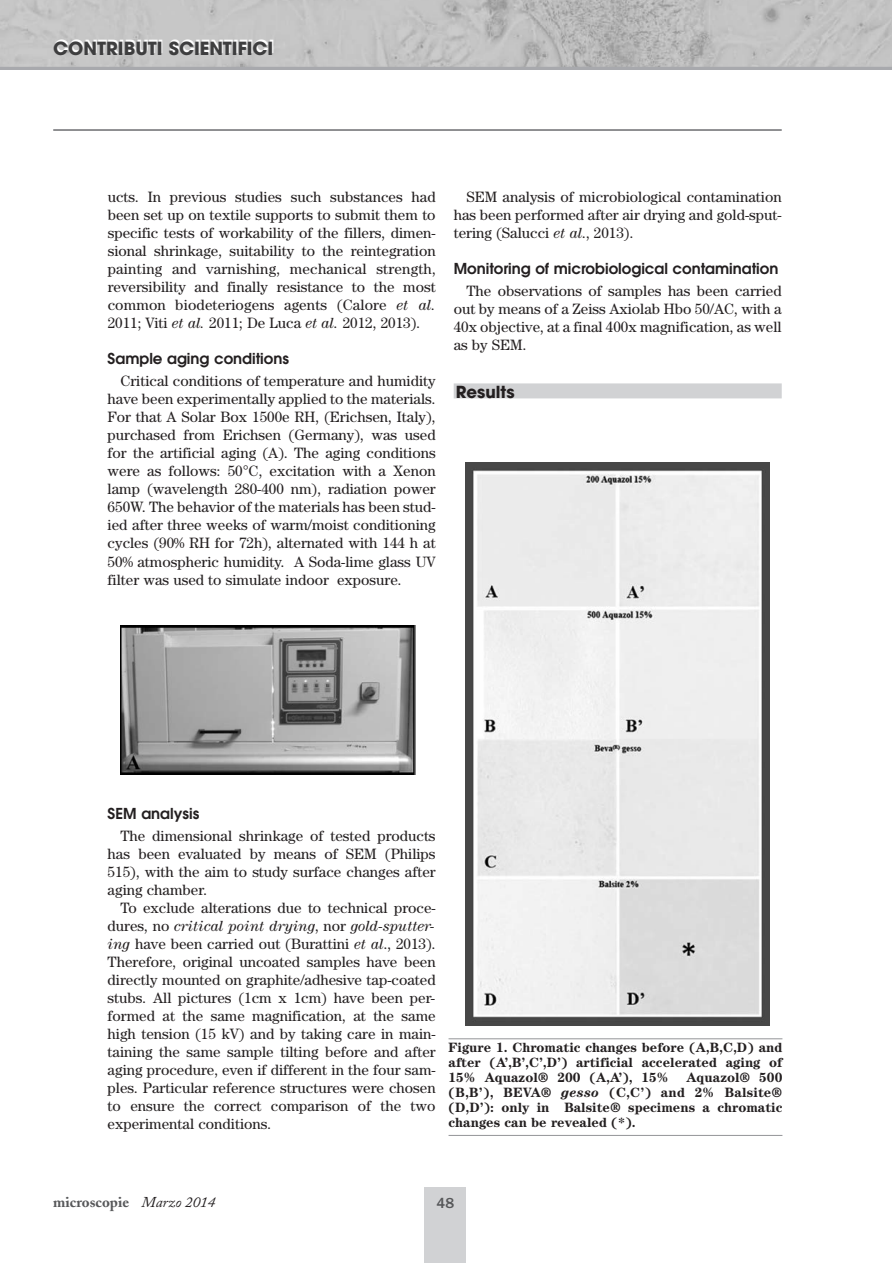
<style>
.page{position:relative;width:892px;height:1263px;background:#fff}
.page>*{position:absolute;margin:0;border:0;box-sizing:border-box;transform-origin:0 0}
.t1{font:700 18px "Avant Garde";color:#3e3e3f}
.t2{font:700 16.5px "Avant Garde";color:#231f20}
.t3{font:15px/18px "Century";color:#231f20;text-align:justify}
.t4{font:600 15px "Avant Garde";color:#231f20}
.t5{font:700 15px "Adobe Caslon";color:#57585a}
.t6{font:500 15px "Franklin Gothic";color:#57585a}
.t7{font:700 13.5px/15px "Century";color:#231f20;text-align:justify}
.s1{font-style:italic}
.s2{font-weight:400;font-style:italic;color:#231f20}
</style>
<div class="page">
<div style="left:454px;top:383px;width:328px;height:15px;background:#d1d2d4"></div>
<img style="left:120px;top:625px;width:296px;height:149px">
<img style="left:0;top:0;width:892px;height:67px">
<hr style="left:448px;top:1038px;width:334px;height:1px;background:#939598">
<hr style="left:448px;top:1135px;width:334px;height:1px;background:#939598">
<hr style="left:0;top:67px;width:892px;height:3px;background:#a8a9ad">
<hr style="left:53px;top:129px;width:729px;height:2px;background:#6c6d70">
<div style="left:424px;top:1187px;width:42px;height:75px;background:#d1d2d4"></div>
<img style="left:466px;top:462px;width:304px;height:563px">
<p class="t1" style="left:53px;top:41px;width:222px">CONTRIBUTI SCIENTIFICI</p>
<p class="t3" style="left:108px;top:189px;width:330px">ucts. In previous studies such substances had been set up on textile supports to submit them to specific tests of workability of the fillers, dimen&shy;sional shrinkage, suitability to the reintegration painting and varnishing, mechanical strength, reversibility and finally resistance to the most common biodeteriogens agents (Calore <span class="s1">et al.<br></span>2011; Viti <span class="s1">et al.</span> 2011; De Luca <span class="s1">et al.</span> 2012, 2013).</p>
<p class="t4" style="left:108px;top:353px;width:183px">Sample aging conditions</p>
<p class="t3" style="left:108px;top:373px;width:330px;text-indent:13px">Critical conditions of temperature and humidity have been experimentally applied to the materials.<br>For that A Solar Box 1500e RH, (Erichsen, Italy), purchased from Erichsen (Germany), was used for the artificial aging (A). The aging conditions were as follows: 50°C, excitation with a Xenon lamp (wavelength 280-400 nm), radiation power 650W. The behavior of the materials has been stud&shy;ied after three weeks of warm/moist conditioning cycles (90% RH for 72h), alternated with 144 h at 50% atmospheric humidity. A Soda-lime glass UV filter was used to simulate indoor exposure.</p>
<p class="t3" style="left:454px;top:189px;width:329px;text-indent:13px">SEM analysis of microbiological contamination has been performed after air drying and gold-sput&shy;tering (Salucci <span class="s1">et al</span>., 2013).</p>
<p class="t4" style="left:454px;top:263px;width:326px">Monitoring of microbiological contamination</p>
<p class="t3" style="left:454px;top:283px;width:330px;text-indent:13px">The observations of samples has been carried out by means of a Zeiss Axiolab Hbo 50/AC, with a 40x objective, at a final 400x magnification, as well as by SEM.</p>
<p class="t2" style="left:456px;top:386px;width:60px">Results</p>
<p class="t4" style="left:108px;top:807px;width:93px">SEM analysis</p>
<p class="t3" style="left:108px;top:828px;width:329px;text-indent:13px">The dimensional shrinkage of tested products has been evaluated by means of SEM (Philips 515), with the aim to study surface changes after aging chamber.</p>
<p class="t3" style="left:108px;top:900px;width:330px;text-indent:13px">To exclude alterations due to technical proce&shy;dures, no <span class="s1">critical point drying</span>, nor <span class="s1">gold-sputter&shy;ing</span> have been carried out (Burattini <span class="s1">et al</span>., 2013).<br>Therefore, original uncoated samples have been directly mounted on graphite/adhesive tap-coated stubs. All pictures (1cm x 1cm) have been per&shy;formed at the same magnification, at the same high tension (15 kV) and by taking care in main&shy;taining the same sample tilting before and after aging procedure, even if different in the four sam&shy;ples. Particular reference structures were chosen to ensure the correct comparison of the two experimental conditions.</p>
<p class="t7" style="left:448px;top:1040px;width:335px">Figure 1. Chromatic changes before (A,B,C,D) and after (A’,B’,C’,D’) artificial accelerated aging of 15% Aquazol® 200 (A,A’), 15%</p>
<p class="t7" style="left:448px;top:1070px;width:335px;text-indent:238px">Aquazol® 500 (B,B’), BEVA® <span class="s1">gesso</span> (C,C’) and 2% Balsite® (D,D’): only in Balsite® specimens a chromatic changes can be revealed (*).</p>
<p class="t5" style="left:53px;top:1195px;width:163px">microscopie <span class="s2">Marzo 2014</span></p>
<p class="t6" style="left:436px;top:1198px;width:19px">48</p>
</div>
